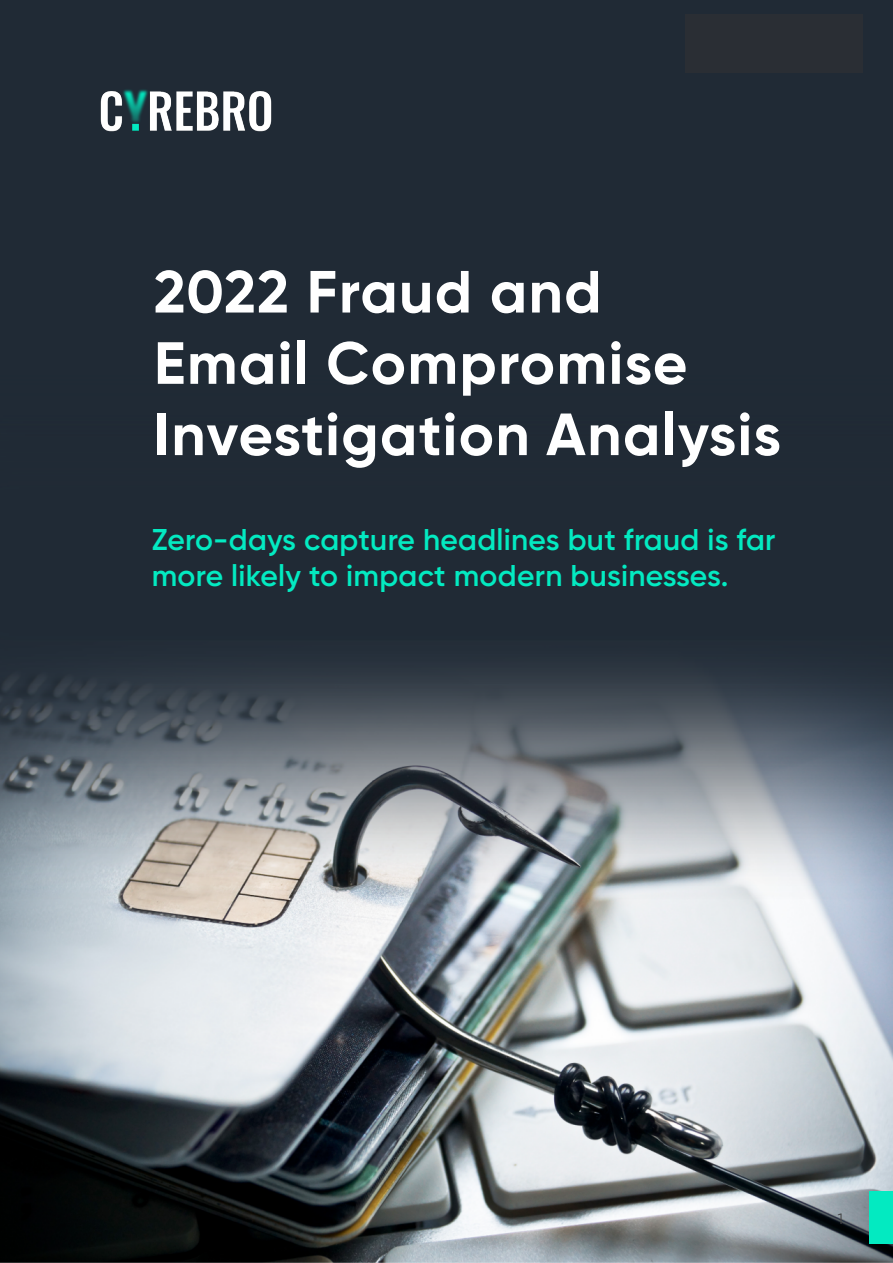
<style>
.page{position:relative;width:893px;height:1263px;background:#fff}
.page>*{position:absolute;margin:0;border:0;box-sizing:border-box;transform-origin:0 0}
.t1{font:700 59.4px/71.2px "Gilroy";letter-spacing:.025em;color:#fff}
.t2{font:600 30px/36px "Gilroy";letter-spacing:.01em;color:#03eac1}
.t3{font:15px "Gilroy";color:#454545}
</style>
<div class="page">
<img style="left:0;top:0;width:893px;height:1263px">
<div style="left:869px;top:1191px;width:24px;height:53px;background:#03eac1"></div>
<img style="left:82px;top:81px;width:207px;height:64px">
<div style="left:685px;top:15px;width:178px;height:58px;background:#2a2e34"></div>
<h1 class="t1" style="left:154px;top:256px;width:629px">2022 Fraud and<br>Email Compromise<br>Investigation Analysis</h1>
<p class="t2" style="left:152px;top:522px;width:625px">Zero-days capture headlines but fraud is far more likely to impact modern businesses.</p>
<p class="t3" style="left:838px;top:1209px;width:7px">1</p>
</div>
